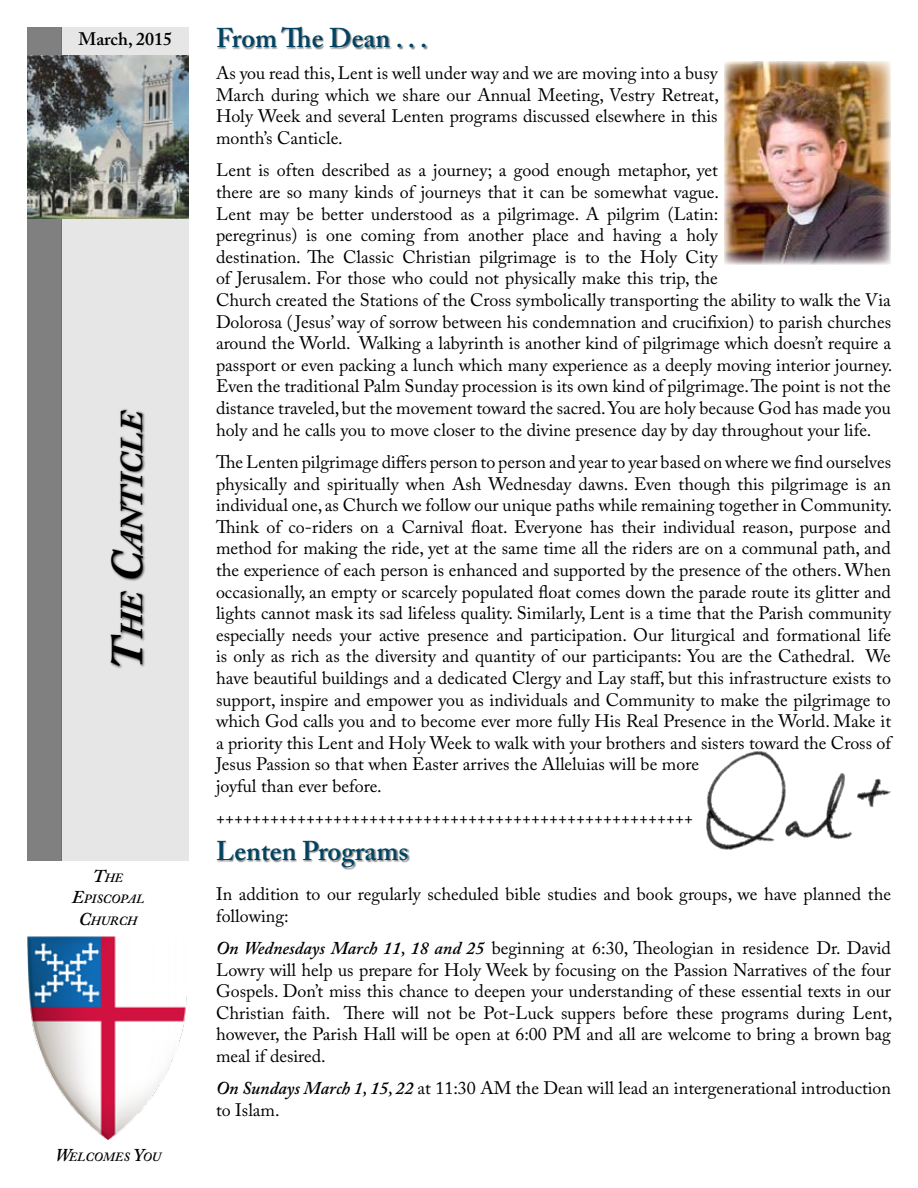
<style>
.page{position:relative;width:918px;height:1188px;background:#fff}
.page>*{position:absolute;margin:0;border:0;box-sizing:border-box;transform-origin:0 0}
.t1{font:italic 700 31.5px "Adobe Caslon Pro";color:#000}
.t2{font:600 27px "Adobe Caslon Pro";color:#014462}
.t3{font:18px/21.6px "Adobe Caslon Pro";color:#000}
.t4{font:600 18px "Adobe Caslon Pro";color:#000}
.t5{font:italic 600 12.6px/21.6px "Adobe Caslon Pro";color:#000;text-align:center}
.s1{font-size:45px}
.s2{font-size:18px}
.s3{font-weight:600;font-style:italic}
</style>
<div class="page">
<div style="left:27px;top:27px;width:35px;height:834px;background:#808080"></div>
<div style="left:62px;top:27px;width:127px;height:834px;background:#e7e6e6"></div>
<img style="left:27px;top:937px;width:160px;height:203px">
<img style="left:27px;top:55px;width:162px;height:164px">
<div style="left:109px;top:408px;width:38px;height:261px;background:#000;opacity:.75"></div>
<div style="left:217px;top:26px;width:211px;height:24px;background:#000;opacity:.5"></div>
<img style="left:725px;top:62px;width:166px;height:203px">
<img style="left:706px;top:751px;width:185px;height:99px">
<div style="left:217px;top:840px;width:194px;height:30px;background:#000;opacity:.5"></div>
<p class="t4" style="left:78px;top:28px;width:95px">March, 2015</p>
<h1 class="t1" style="left:113px;top:669px;width:261px;rotate:-90deg"><span class="s1">T</span>he <span class="s1">C</span>anticle</h1>
<p class="t5" style="left:72px;top:867px;width:74px"><span class="s2">T</span>he<br><span class="s2">E</span>piscopal<br><span class="s2">C</span>hurch</p>
<p class="t5" style="left:55px;top:1146px;width:107px"><span class="s2">W</span>elcomes <span class="s2">Y</span>ou</p>
<h2 class="t2" style="left:216px;top:22px;width:213px">From The Dean . . .</h2>
<p class="t3" style="left:216px;top:62px;width:504px;text-align:justify">As you read this, Lent is well under way and we are moving into a busy March during which we share our Annual Meeting, Vestry Retreat, Holy Week and several Lenten programs discussed elsewhere in this month’s Canticle.</p>
<p class="t3" style="left:216px;top:159px;width:678px">Lent is often described as a journey; a good enough metaphor, yet<br>there are so many kinds of journeys that it can be somewhat vague.<br>Lent may be better understood as a pilgrimage. A pilgrim (Latin:<br>peregrinus) is one coming from another place and having a holy<br>destination. The Classic Christian pilgrimage is to the Holy City<br>of Jerusalem. For those who could not physically make this trip, the<br>Church created the Stations of the Cross symbolically transporting the ability to walk the Via Dolorosa ( Jesus’ way of sorrow between his condemnation and crucifixion) to parish churches around the World. Walking a labyrinth is another kind of pilgrimage which doesn’t require a passport or even packing a lunch which many experience as a deeply moving interior journey.<br>Even the traditional Palm Sunday procession is its own kind of pilgrimage. The point is not the distance traveled, but the movement toward the sacred. You are holy because God has made you holy and he calls you to move closer to the divine presence day by day throughout your life.</p>
<p class="t3" style="left:216px;top:451px;width:678px">The Lenten pilgrimage differs person to person and year to year based on where we find ourselves physically and spiritually when Ash Wednesday dawns. Even though this pilgrimage is an individual one, as Church we follow our unique paths while remaining together in Community.<br>Think of co-riders on a Carnival float. Everyone has their individual reason, purpose and method for making the ride, yet at the same time all the riders are on a communal path, and the experience of each person is enhanced and supported by the presence of the others. When occasionally, an empty or scarcely populated float comes down the parade route its glitter and lights cannot mask its sad lifeless quality. Similarly, Lent is a time that the Parish community especially needs your active presence and participation. Our liturgical and formational life is only as rich as the diversity and quantity of our participants: You are the Cathedral. We have beautiful buildings and a dedicated Clergy and Lay staff, but this infrastructure exists to support, inspire and empower you as individuals and Community to make the pilgrimage to which God calls you and to become ever more fully His Real Presence in the World. Make it a priority this Lent and Holy Week to walk with your brothers and sisters toward the Cross of Jesus Passion so that when Easter arrives the Alleluias will be more<br>joyful than ever before.</p>
<p class="t3" style="left:216px;top:807px;width:478px">+++++++++++++++++++++++++++++++++++++++++++++++++++++</p>
<h2 class="t2" style="left:216px;top:835px;width:194px">Lenten Programs</h2>
<p class="t3" style="left:216px;top:883px;width:677px">In addition to our regularly scheduled bible studies and book groups, we have planned the following:</p>
<p class="t3" style="left:216px;top:937px;width:678px;text-align:justify"><span class="s3">On Wednesdays March 11, 18 and 25</span> beginning at 6:30, Theologian in residence Dr. David Lowry will help us prepare for Holy Week by focusing on the Passion Narratives of the four Gospels. Don’t miss this chance to deepen your understanding of these essential texts in our Christian faith. There will not be Pot-Luck suppers before these programs during Lent, however, the Parish Hall will be open at 6:00 PM and all are welcome to bring a brown bag meal if desired.</p>
<p class="t3" style="left:216px;top:1077px;width:677px"><span class="s3">On Sundays March 1, 15, 22</span> at 11:30 AM the Dean will lead an intergenerational introduction to Islam.</p>
</div>
